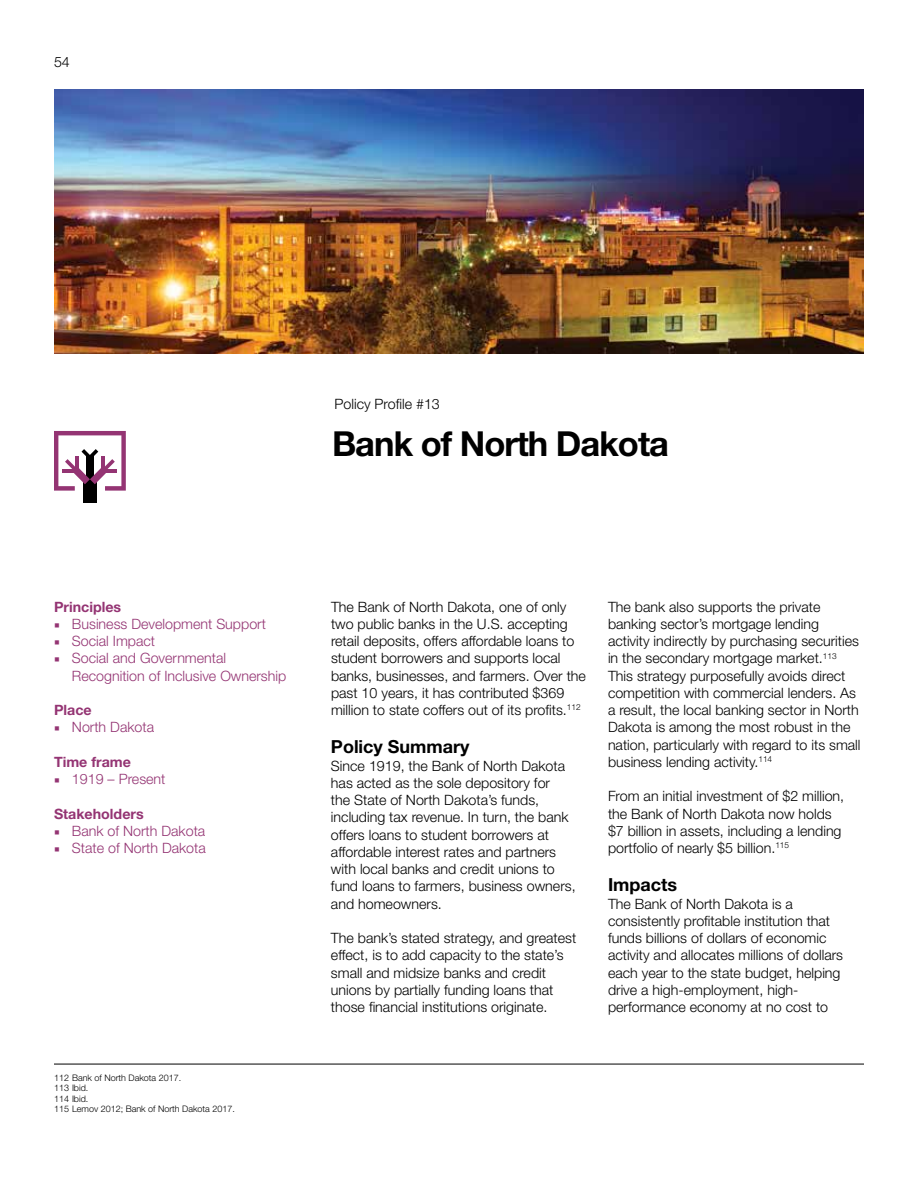
<style>
.page{position:relative;width:918px;height:1188px;background:#fff}
.page>*{position:absolute;margin:0;border:0;box-sizing:border-box;transform-origin:0 0}
.t1{font:700 34.5px "Helvetica Neue LT Std";letter-spacing:-.03em;color:#000}
.t2{font:700 18px "Helvetica Neue LT Std";color:#000}
.t3{font:300 14.25px/17.2px "Helvetica Neue LT Std";color:#000}
.t4{font:300 14.25px/17.2px "Helvetica Neue LT Std";color:#943473}
.t5{font:700 14.25px "Helvetica Neue LT Std";color:#943473}
.t6{font:300 9px/10.5px "Helvetica Neue LT Std";color:#000}
.s1{font-family:"Minion Pro";font-weight:400}
</style>
<div class="page">
<hr style="left:54px;top:1064px;width:810px;height:1px;background:#000">
<div style="left:83px;top:479px;width:14px;height:24px;background:#000"></div>
<svg style="left:54px;top:431px;width:72px;height:60px"></svg>
<img style="left:54px;top:90px;width:810px;height:263px">
<p class="t3" style="left:54px;top:53px;width:17px">54</p>
<p class="t3" style="left:334px;top:395px;width:107px">Policy Profile #13</p>
<h1 class="t1" style="left:332px;top:422px;width:338px">Bank of North Dakota</h1>
<p class="t5" style="left:54px;top:598px;width:69px">Principles</p>
<p class="t4" style="left:54px;top:615px;width:213px"><span class="s1">■</span> Business Development Support</p>
<p class="t4" style="left:54px;top:632px;width:103px"><span class="s1">■</span> Social Impact</p>
<p class="t4" style="left:72px;top:649px;width:216px;text-indent:-18px"><span class="s1">■</span> Social and Governmental<br>Recognition of Inclusive Ownership</p>
<p class="t5" style="left:54px;top:701px;width:39px">Place</p>
<p class="t4" style="left:54px;top:718px;width:102px"><span class="s1">■</span> North Dakota</p>
<p class="t5" style="left:54px;top:753px;width:78px">Time frame</p>
<p class="t4" style="left:54px;top:770px;width:113px"><span class="s1">■</span> 1919 – Present</p>
<p class="t5" style="left:54px;top:805px;width:91px">Stakeholders</p>
<p class="t4" style="left:54px;top:822px;width:153px"><span class="s1">■</span> Bank of North Dakota</p>
<p class="t4" style="left:54px;top:839px;width:153px"><span class="s1">■</span> State of North Dakota</p>
<p class="t6" style="left:54px;top:1072px;width:182px">112 Bank of North Dakota 2017.<br>113 Ibid.<br>114 Ibid.<br>115 Lemov 2012; Bank of North Dakota 2017.</p>
<p class="t3" style="left:331px;top:598px;width:256px">The Bank of North Dakota, one of only two public banks in the U.S. accepting retail deposits, offers affordable loans to student borrowers and supports local banks, businesses, and farmers. Over the past 10 years, it has contributed $369 million to state coffers out of its profits.<sup>112</sup></p>
<p class="t2" style="left:331px;top:736px;width:140px">Policy Summary</p>
<p class="t3" style="left:331px;top:757px;width:246px">Since 1919, the Bank of North Dakota has acted as the sole depository for<br>the State of North Dakota’s funds, including tax revenue. In turn, the bank offers loans to student borrowers at affordable interest rates and partners with local banks and credit unions to fund loans to farmers, business owners, and homeowners.</p>
<p class="t3" style="left:331px;top:929px;width:247px">The bank’s stated strategy, and greatest effect, is to add capacity to the state’s small and midsize banks and credit unions by partially funding loans that those financial institutions originate.</p>
<p class="t3" style="left:608px;top:598px;width:254px">The bank also supports the private banking sector’s mortgage lending activity indirectly by purchasing securities in the secondary mortgage market.<sup>113<br></sup>This strategy purposefully avoids direct competition with commercial lenders. As a result, the local banking sector in North Dakota is among the most robust in the nation, particularly with regard to its small business lending activity.<sup>114</sup></p>
<p class="t3" style="left:608px;top:787px;width:238px">From an initial investment of $2 million, the Bank of North Dakota now holds $7 billion in assets, including a lending portfolio of nearly $5 billion.<sup>115</sup></p>
<p class="t2" style="left:608px;top:874px;width:71px">Impacts</p>
<p class="t3" style="left:608px;top:895px;width:237px">The Bank of North Dakota is a consistently profitable institution that funds billions of dollars of economic activity and allocates millions of dollars each year to the state budget, helping drive a high-employment, high&shy;performance economy at no cost to</p>
</div>
